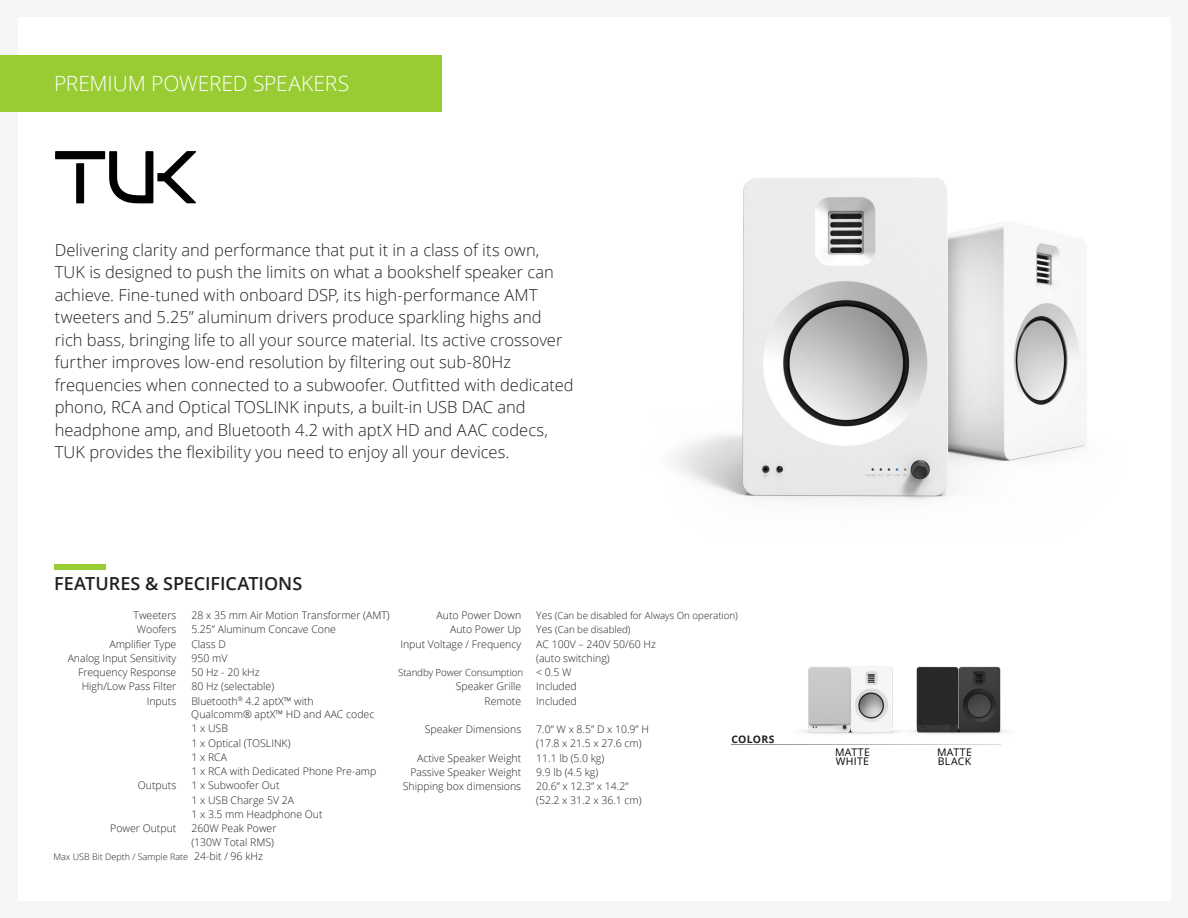
<style>
.page{position:relative;width:1188px;height:918px;background:#f5f7f7}
.page>*{position:absolute;margin:0;border:0;box-sizing:border-box;transform-origin:0 0}
.Title_Green_Bar{font:300 21px "Open Sans";letter-spacing:-.005em;color:#fff}
.t1{font:600 18px "Open Sans";color:#231f20}
.Text_Description{font:300 16.5px/22.5px "Open Sans";color:#231f20}
.t2{font:300 10.5px/13.5px "Open Sans";color:#231f20}
.First_Line_Text{font:10.5px "Open Sans";letter-spacing:.03em;color:#040503}
.t3{font:700 10.35px "Open Sans";letter-spacing:.025em;color:#231f20}
.t4{font:300 9.75px "Open Sans";color:#231f20}
.t5{font:300 9px "Open Sans";color:#231f20}
.s1{font-size:10.5px}
</style>
<div class="page">
<div style="left:18px;top:17px;width:1152px;height:883px;background:#fff"></div>
<div style="left:0;top:55px;width:442px;height:57px;background:#9c3"></div>
<div style="left:54px;top:564px;width:52px;height:5px;background:#9c3"></div>
<img style="left:675px;top:178px;width:412px;height:322px">
<div style="left:76px;top:163px;width:8px;height:40px;background:#000"></div>
<div style="left:55px;top:151px;width:50px;height:8px;background:#000"></div>
<svg style="left:109px;top:151px;width:87px;height:52px"></svg>
<img style="left:793px;top:666px;width:214px;height:79px">
<p class="Title_Green_Bar" style="left:54px;top:69px;width:297px">PREMIUM POWERED SPEAKERS</p>
<p class="Text_Description" style="left:55px;top:238px;width:521px">Delivering clarity and performance that put it in a class of its own, TUK is designed to push the limits on what a bookshelf speaker can achieve. Fine-tuned with onboard DSP, its high-performance AMT tweeters and 5.25” aluminum drivers produce sparkling highs and<br>rich bass, bringing life to all your source material. Its active crossover further improves low-end resolution by filtering out sub-80Hz frequencies when connected to a subwoofer. Outfitted with dedicated phono, RCA and Optical TOSLINK inputs, a built-in USB DAC and headphone amp, and Bluetooth 4.2 with aptX HD and AAC codecs, TUK provides the flexibility you need to enjoy all your devices.</p>
<h2 class="t1" style="left:54px;top:571px;width:250px">FEATURES &amp; SPECIFICATIONS</h2>
<p class="t2" style="left:134px;top:608px;width:44px">Tweeters</p>
<p class="t2" style="left:191px;top:608px;width:200px">28 x 35 mm Air Motion Transformer (AMT)</p>
<p class="t2" style="left:137px;top:623px;width:41px">Woofers</p>
<p class="t2" style="left:191px;top:623px;width:146px">5.25” Aluminum Concave Cone</p>
<p class="t2" style="left:109px;top:637px;width:69px">Amplifier Type</p>
<p class="t2" style="left:191px;top:637px;width:36px">Class D</p>
<p class="t2" style="left:68px;top:651px;width:110px">Analog Input Sensitivity</p>
<p class="t2" style="left:191px;top:651px;width:38px">950 mV</p>
<p class="t2" style="left:78px;top:665px;width:100px">Frequency Response</p>
<p class="t2" style="left:191px;top:665px;width:70px">50 Hz - 20 kHz</p>
<p class="t2" style="left:82px;top:680px;width:96px">High/Low Pass Filter</p>
<p class="t2" style="left:191px;top:680px;width:84px">80 Hz (selectable)</p>
<p class="t2" style="left:147px;top:694px;width:31px">Inputs</p>
<p class="t2" style="left:191px;top:694px;width:185px">Bluetooth<sup>®</sup> 4.2 aptX™ with<br>Qualcomm® aptX™ HD and AAC codec</p>
<p class="t2" style="left:191px;top:722px;width:38px">1 x USB</p>
<p class="t2" style="left:191px;top:736px;width:101px">1 x Optical (TOSLINK)</p>
<p class="t2" style="left:191px;top:750px;width:37px">1 x RCA</p>
<p class="t2" style="left:191px;top:764px;width:187px">1 x RCA with Dedicated Phone Pre-amp</p>
<p class="t2" style="left:138px;top:779px;width:40px">Outputs</p>
<p class="t2" style="left:191px;top:779px;width:90px">1 x Subwoofer Out</p>
<p class="t2" style="left:191px;top:793px;width:104px">1 x USB Charge 5V 2A</p>
<p class="t2" style="left:191px;top:807px;width:133px">1 x 3.5 mm Headphone Out</p>
<p class="t2" style="left:110px;top:821px;width:68px">Power Output</p>
<p class="t2" style="left:191px;top:821px;width:87px">260W Peak Power (130W Total RMS)</p>
<p class="t5" style="left:53px;top:851px;width:211px">Max USB Bit Depth / Sample Rate <span class="s1">24-bit / 96 kHz</span></p>
<p class="t2" style="left:437px;top:608px;width:86px">Auto Power Down</p>
<p class="t4" style="left:536px;top:609px;width:203px"><span class="s1">Yes</span> (Can be disabled for Always On operation)</p>
<p class="t2" style="left:450px;top:623px;width:73px">Auto Power Up</p>
<p class="t4" style="left:536px;top:623px;width:96px"><span class="s1">Yes</span> (Can be disabled)</p>
<p class="t2" style="left:400px;top:637px;width:122px">Input Voltage / Frequency</p>
<p class="t2" style="left:536px;top:637px;width:121px">AC 100V – 240V 50/60 Hz</p>
<p class="t2" style="left:536px;top:651px;width:75px">(auto switching)</p>
<p class="t4" style="left:398px;top:666px;width:175px">Standby Power Consumption <span class="s1">&lt; 0.5 W</span></p>
<p class="t2" style="left:456px;top:680px;width:67px">Speaker Grille</p>
<p class="t2" style="left:536px;top:680px;width:42px">Included</p>
<p class="t2" style="left:485px;top:694px;width:38px">Remote</p>
<p class="t2" style="left:536px;top:694px;width:42px">Included</p>
<p class="t2" style="left:425px;top:722px;width:98px">Speaker Dimensions</p>
<p class="t2" style="left:536px;top:722px;width:114px">7.0” W x 8.5” D x 10.9” H</p>
<p class="t2" style="left:536px;top:737px;width:107px">(17.8 x 21.5 x 27.6 cm)</p>
<p class="t2" style="left:417px;top:751px;width:106px">Active Speaker Weight</p>
<p class="t2" style="left:536px;top:751px;width:70px">11.1 lb (5.0 kg)</p>
<p class="t2" style="left:410px;top:765px;width:112px">Passive Speaker Weight</p>
<p class="t2" style="left:536px;top:765px;width:64px">9.9 lb (4.5 kg)</p>
<p class="t2" style="left:403px;top:779px;width:120px">Shipping box dimensions</p>
<p class="t2" style="left:536px;top:779px;width:94px">20.6” x 12.3” x 14.2”</p>
<p class="t2" style="left:536px;top:794px;width:107px">(52.2 x 31.2 x 36.1 cm)</p>
<p class="t3" style="left:732px;top:732px;width:44px">COLORS</p>
<p class="First_Line_Text" style="left:835px;top:745px;width:36px">MATTE</p>
<p class="First_Line_Text" style="left:836px;top:754px;width:35px">WHITE</p>
<p class="First_Line_Text" style="left:937px;top:745px;width:36px">MATTE</p>
<p class="First_Line_Text" style="left:938px;top:754px;width:35px">BLACK</p>
</div>
